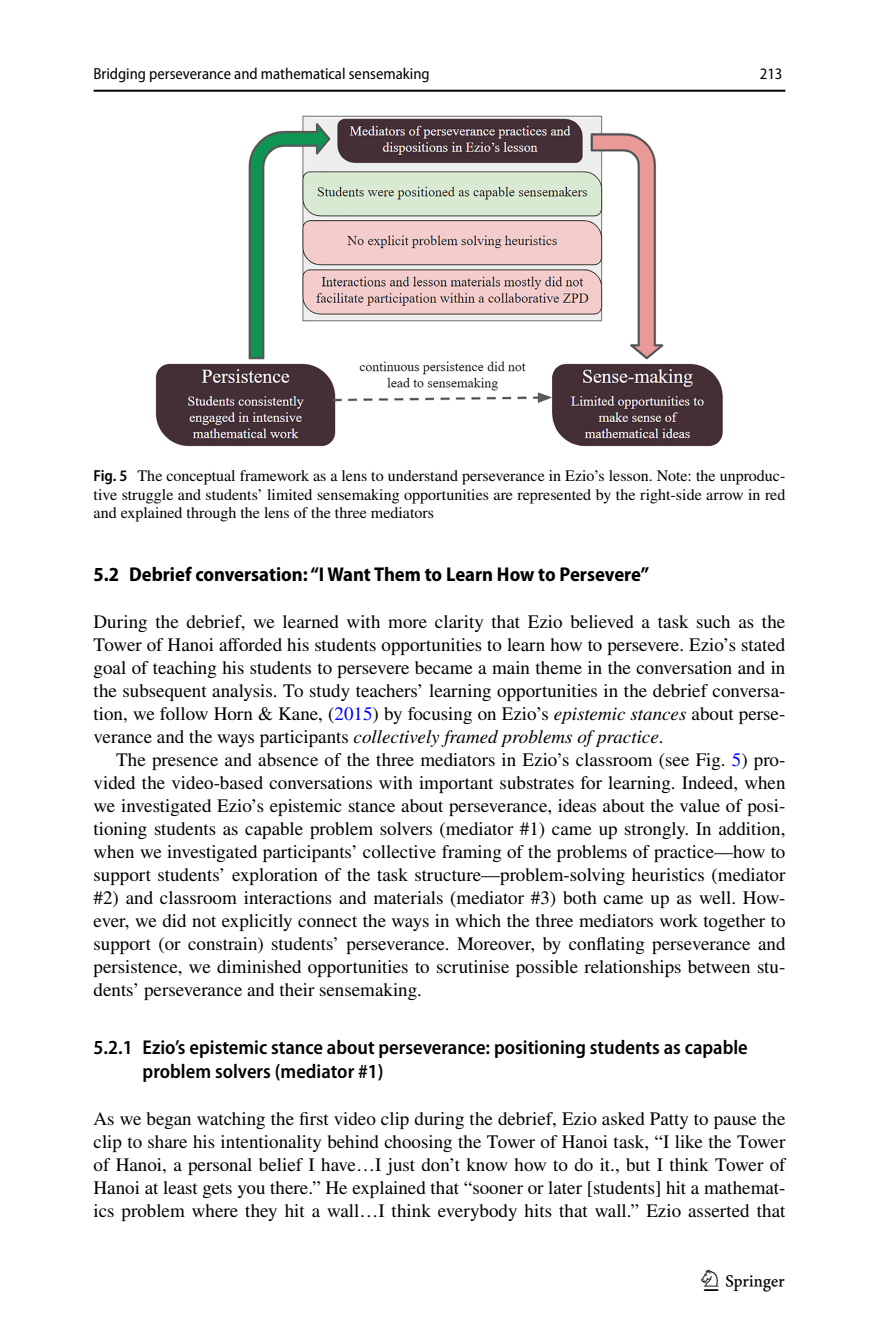
<style>
.page{position:relative;width:879px;height:1333px;background:#fff}
.page>*{position:absolute;margin:0;border:0;box-sizing:border-box;transform-origin:0 0}
.t1{font:30px "Springnew Regular 5";color:#000}
.t2{font:600 semi-condensed 20px/24px "Myriad Pro";color:#000}
.t3{font:700 semi-condensed 20px "Myriad Pro";color:#000}
.t4{font:19px/23px "STIX";color:#000;text-align:justify}
.t5{font:16px/18.4px "STIX";color:#000;text-align:justify}
.t6{font:16px "Myriad Pro Semi Cn 4";color:#000}
.t7{font:semi-condensed 16px "Myriad Pro";color:#000}
.s1{font-family:"Myriad Pro";font-weight:600;font-stretch:semi-condensed}
.s2{color:#00f}
.s3{font-style:italic}
</style>
<div class="page">
<hr style="left:94px;top:90px;width:691px;height:2px;background:#000">
<img style="left:156px;top:116px;width:567px;height:330px">
<p class="t6" style="left:94px;top:65px;width:338px">Bridging perseverance and mathematical sensemaking</p>
<p class="t7" style="left:760px;top:65px;width:24px">213</p>
<p class="t5" style="left:94px;top:467px;width:693px"><span class="s1">Fig. 5</span> The conceptual framework as a lens to understand perseverance in Ezio’s lesson. Note: the unproduc&shy;tive struggle and students’ limited sensemaking opportunities are represented by the right-side arrow in red and explained through the lens of the three mediators</p>
<p class="t3" style="left:94px;top:563px;width:557px">5.2 Debrief conversation: “I Want Them to Learn How to Persevere”</p>
<p class="t4" style="left:94px;top:611px;width:693px">During the debrief, we learned with more clarity that Ezio believed a task such as the Tower of Hanoi afforded his students opportunities to learn how to persevere. Ezio’s stated goal of teaching his students to persevere became a main theme in the conversation and in the subsequent analysis. To study teachers’ learning opportunities in the debrief conversa&shy;tion, we follow Horn &amp; Kane, (<span class="s2">2015</span>) by focusing on Ezio’s <span class="s3">epistemic stances</span> about perse&shy;verance and the ways participants <span class="s3">collectively framed problems of practice</span>.</p>
<p class="t4" style="left:94px;top:749px;width:693px;text-indent:23px">The presence and absence of the three mediators in Ezio’s classroom (see Fig. <span class="s2">5</span>) pro&shy;vided the video-based conversations with important substrates for learning. Indeed, when we investigated Ezio’s epistemic stance about perseverance, ideas about the value of posi&shy;tioning students as capable problem solvers (mediator #1) came up strongly. In addition, when we investigated participants’ collective framing of the problems of practice—how to support students’ exploration of the task structure—problem-solving heuristics (mediator #2) and classroom interactions and materials (mediator #3) both came up as well. How&shy;ever, we did not explicitly connect the ways in which the three mediators work together to support (or constrain) students’ perseverance. Moreover, by conflating perseverance and persistence, we diminished opportunities to scrutinise possible relationships between stu&shy;dents’ perseverance and their sensemaking.</p>
<p class="t2" style="left:143px;top:1035px;width:607px;text-indent:-49px">5.2.1 Ezio’s epistemic stance about perseverance: positioning students as capable problem solvers (mediator #1)</p>
<p class="t4" style="left:94px;top:1108px;width:693px">As we began watching the first video clip during the debrief, Ezio asked Patty to pause the clip to share his intentionality behind choosing the Tower of Hanoi task, “I like the Tower of Hanoi, a personal belief I have…I just don’t know how to do it., but I think Tower of Hanoi at least gets you there.” He explained that “sooner or later [students] hit a mathemat&shy;ics problem where they hit a wall…I think everybody hits that wall.” Ezio asserted that</p>
<h1 class="t1" style="left:704px;top:1269px;width:83px">1 3</h1>
</div>
